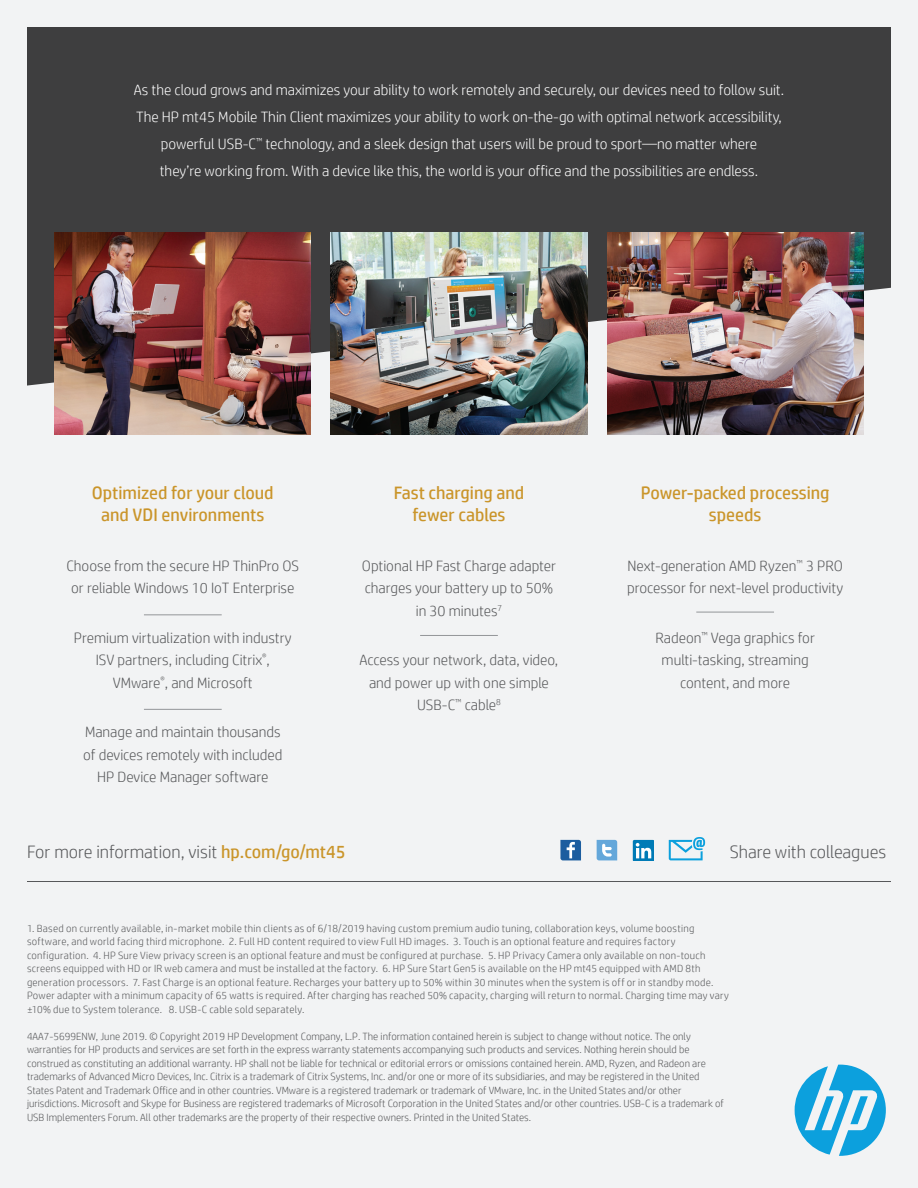
<style>
.page{position:relative;width:918px;height:1188px;background:#f2f3f4}
.page>*{position:absolute;margin:0;border:0;box-sizing:border-box;transform-origin:0 0}
.t1{font:18px/22.5px "HP Simplified";color:#ca952a;text-align:center}
.t2{font:300 18px "HP Simplified";color:#57585a}
.t3{font:300 15px/22.5px "HP Simplified";color:#57585a;text-align:center}
.t4{font:300 15px/27px "HP Simplified";color:#fff;text-align:center}
.t5{font:300 10.5px/13.5px "HP Simplified";color:#57585a}
.t6{font:300 10.5px/13.5px "HP Simplified";letter-spacing:.025em;color:#57585a}
.s1{font-weight:400;color:#ca952a}
</style>
<div class="page">
<div style="left:27px;top:27px;width:864px;height:359px;background:#3e3e3f"></div>
<hr style="left:27px;top:881px;width:864px;height:1px;background:#57585a">
<svg style="left:560px;top:840px;width:21px;height:20px"></svg>
<svg style="left:597px;top:840px;width:20px;height:20px"></svg>
<svg style="left:669px;top:837px;width:36px;height:23px"></svg>
<svg style="left:795px;top:1065px;width:91px;height:91px"></svg>
<img style="left:54px;top:232px;width:256px;height:203px">
<img style="left:608px;top:232px;width:256px;height:203px">
<img style="left:331px;top:232px;width:256px;height:203px">
<hr style="left:144px;top:615px;width:78px;height:1px;background:#939598">
<hr style="left:420px;top:635px;width:78px;height:1px;background:#939598">
<hr style="left:696px;top:612px;width:78px;height:1px;background:#939598">
<hr style="left:144px;top:709px;width:78px;height:1px;background:#939598">
<svg style="left:633px;top:840px;width:20px;height:20px"></svg>
<p class="t4" style="left:134px;top:75px;width:652px">As the cloud grows and maximizes your ability to work remotely and securely, our devices need to follow suit.<br>The HP mt45 Mobile Thin Client maximizes your ability to work on-the-go with optimal network accessibility, powerful USB-C<sup>™</sup> technology, and a sleek design that users will be proud to sport—no matter where<br>they’re working from. With a device like this, the world is your office and the possibilities are endless.</p>
<h1 class="t1" style="left:92px;top:481px;width:183px">Optimized for your cloud and VDI environments</h1>
<h2 class="t3" style="left:66px;top:554px;width:234px">Choose from the secure HP ThinPro OS or reliable Windows 10 IoT Enterprise</h2>
<h2 class="t3" style="left:74px;top:626px;width:219px">Premium virtualization with industry<br>ISV partners, including Citrix<sup>®</sup>,<br>VMware<sup>®</sup>, and Microsoft</h2>
<h2 class="t3" style="left:83px;top:721px;width:201px">Manage and maintain thousands of devices remotely with included<br>HP Device Manager software</h2>
<h1 class="t1" style="left:394px;top:481px;width:132px">Fast charging and fewer cables</h1>
<h2 class="t3" style="left:362px;top:554px;width:196px">Optional HP Fast Charge adapter charges your battery up to 50% in 30 minutes<sup>7</sup></h2>
<h2 class="t3" style="left:360px;top:649px;width:200px">Access your network, data, video, and power up with one simple<br>USB-C<sup>™</sup> cable<sup>8</sup></h2>
<h1 class="t1" style="left:641px;top:481px;width:190px">Power-packed processing speeds</h1>
<h2 class="t3" style="left:627px;top:554px;width:218px;text-align:left">Next-generation AMD Ryzen<sup>™</sup> 3 PRO processor for next-level productivity</h2>
<h2 class="t3" style="left:655px;top:626px;width:161px">Radeon<sup>™</sup> Vega graphics for multi-tasking, streaming content, and more</h2>
<h1 class="t2" style="left:27px;top:840px;width:320px">For more information, visit <span class="s1">hp.com/go/mt45</span></h1>
<h1 class="t2" style="left:730px;top:840px;width:158px">Share with colleagues</h1>
<p class="t6" style="left:27px;top:921px;width:704px">1. Based on currently available, in-market mobile thin clients as of 6/18/2019 having custom premium audio tuning, collaboration keys, volume boosting software, and world facing third microphone. 2. Full HD content required to view Full HD images. 3. Touch is an optional feature and requires factory configuration. 4. HP Sure View privacy screen is an optional feature and must be configured at purchase. 5. HP Privacy Camera only available on non-touch screens equipped with HD or IR web camera and must be installed at the factory. 6. HP Sure Start Gen5 is available on the HP mt45 equipped with AMD 8th generation processors. 7. Fast Charge is an optional feature. Recharges your battery up to 50% within 30 minutes when the system is off or in standby mode.<br>Power adapter with a minimum capacity of 65 watts is required. After charging has reached 50% capacity, charging will return to normal. Charging time may vary ±10% due to System tolerance. 8. USB-C cable sold separately.</p>
<p class="t5" style="left:27px;top:1029px;width:698px">4AA7-5699ENW, June 2019. © Copyright 2019 HP Development Company, L.P. The information contained herein is subject to change without notice. The only warranties for HP products and services are set forth in the express warranty statements accompanying such products and services. Nothing herein should be construed as constituting an additional warranty. HP shall not be liable for technical or editorial errors or omissions contained herein. AMD, Ryzen, and Radeon are trademarks of Advanced Micro Devices, Inc. Citrix is a trademark of Citrix Systems, Inc. and/or one or more of its subsidiaries, and may be registered in the United States Patent and Trademark Office and in other countries. VMware is a registered trademark or trademark of VMware, Inc. in the United States and/or other jurisdictions. Microsoft and Skype for Business are registered trademarks of Microsoft Corporation in the United States and/or other countries. USB-C is a trademark of USB Implementers Forum. All other trademarks are the property of their respective owners. Printed in the United States.</p>
</div>
